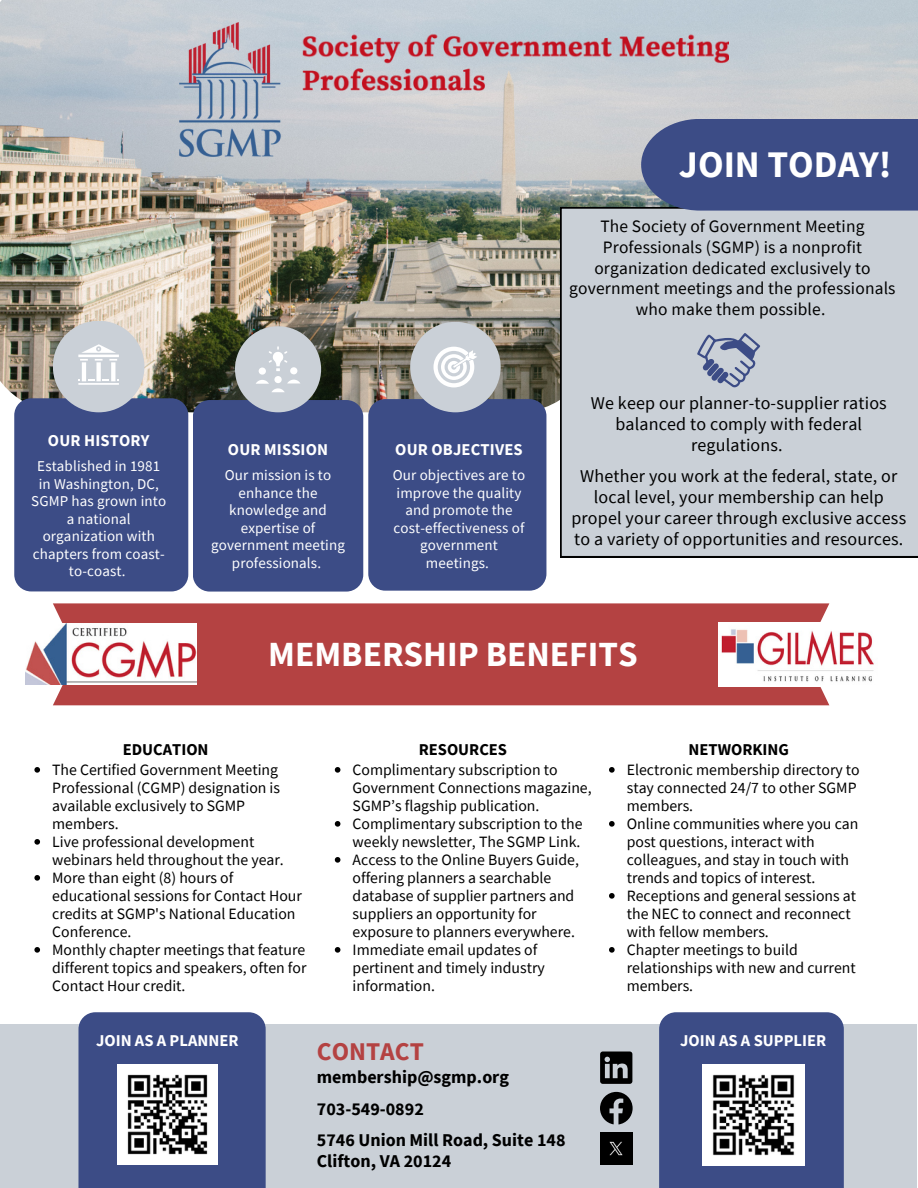
<style>
.page{position:relative;width:918px;height:1188px;background:#fff}
.page>*{position:absolute;margin:0;border:0;box-sizing:border-box;transform-origin:0 0}
.t1{font:700 37.5px "Source Sans Pro";color:#fff}
.t2{font:700 35.25px "Source Sans Pro";color:#fff}
.t3{font:700 25.5px "Source Sans Pro";color:#b44242}
.t4{font:18px/21px "Source Sans Pro";letter-spacing:.01em;color:#000;text-align:center}
.t5{font:700 18px "Source Sans Pro";color:#000}
.t6{font:17.4px/20.7px "Source Sans Pro";letter-spacing:.01em;color:#000;text-align:center}
.t7{font:700 16.5px "Source Sans Pro";letter-spacing:.01em;color:#fff}
.t8{font:700 16.5px "Source Sans Pro";color:#000}
.t9{font:15.75px/18px "Source Sans Pro";color:#000}
.t10{font:15px/17.5px "Source Sans Pro";letter-spacing:.01em;color:#fff;text-align:center}
</style>
<div class="page">
<img style="left:0;top:0;width:918px;height:412px">
<div style="left:561px;top:208px;width:357px;height:349px;background:#cad0d7"></div>
<div style="left:641px;top:119px;width:277px;height:92px;background:#3c4c86"></div>
<div style="left:14px;top:398px;width:174px;height:193px;background:#3c4c86;border-radius:17px"></div>
<div style="left:53px;top:321px;width:91px;height:91px;background:#cad0d7;border-radius:50%"></div>
<div style="left:193px;top:400px;width:170px;height:192px;background:#3c4c86;border-radius:17px"></div>
<div style="left:0;top:1024px;width:917px;height:164px;background:#cad0d7"></div>
<div style="left:78px;top:1012px;width:188px;height:176px;background:#3c4c86"></div>
<div style="left:659px;top:1012px;width:185px;height:176px;background:#3c4c86"></div>
<img style="left:180px;top:23px;width:110px;height:134px">
<img style="left:299px;top:30px;width:430px;height:68px">
<img style="left:117px;top:1065px;width:100px;height:100px">
<img style="left:703px;top:1064px;width:101px;height:102px">
<div style="left:235px;top:326px;width:86px;height:86px;background:#cad0d7;border-radius:50%"></div>
<svg style="left:78px;top:344px;width:41px;height:41px"></svg>
<svg style="left:256px;top:346px;width:44px;height:46px"></svg>
<svg style="left:697px;top:333px;width:63px;height:54px;background:#9da6bd"></svg>
<div style="left:368px;top:399px;width:178px;height:192px;background:#3c4c86;border-radius:17px"></div>
<div style="left:410px;top:322px;width:91px;height:90px;background:#cad0d7;border-radius:50%"></div>
<div style="left:53px;top:603px;width:776px;height:102px;background:#b44242"></div>
<img style="left:25px;top:624px;width:171px;height:61px">
<img style="left:719px;top:623px;width:156px;height:64px">
<svg style="left:433px;top:347px;width:44px;height:40px"></svg>
<svg style="left:600px;top:1092px;width:33px;height:32px"></svg>
<img style="left:600px;top:1132px;width:33px;height:33px">
<svg style="left:600px;top:1052px;width:32px;height:32px"></svg>
<svg style="left:34px;top:767px;width:6px;height:6px"></svg>
<svg style="left:34px;top:839px;width:6px;height:6px"></svg>
<svg style="left:34px;top:875px;width:6px;height:6px"></svg>
<svg style="left:34px;top:947px;width:6px;height:6px"></svg>
<svg style="left:335px;top:767px;width:5px;height:6px"></svg>
<svg style="left:335px;top:821px;width:5px;height:6px"></svg>
<svg style="left:335px;top:857px;width:5px;height:6px"></svg>
<svg style="left:335px;top:947px;width:5px;height:6px"></svg>
<svg style="left:609px;top:767px;width:6px;height:6px"></svg>
<svg style="left:609px;top:821px;width:6px;height:6px"></svg>
<svg style="left:609px;top:893px;width:6px;height:6px"></svg>
<svg style="left:609px;top:947px;width:6px;height:6px"></svg>
<p class="t1" style="left:679px;top:140px;width:214px">JOIN TODAY!</p>
<p class="t7" style="left:48px;top:430px;width:103px">OUR HISTORY</p>
<p class="t10" style="left:31px;top:457px;width:136px">Established in 1981 in Washington, DC,<br>SGMP has grown into a national organization with chapters from coast&shy;to-coast.</p>
<p class="t7" style="left:228px;top:439px;width:102px">OUR MISSION</p>
<p class="t10" style="left:211px;top:466px;width:135px">Our mission is to enhance the knowledge and expertise of government meeting professionals.</p>
<p class="t7" style="left:395px;top:439px;width:129px">OUR OBJECTIVES</p>
<p class="t10" style="left:393px;top:466px;width:134px">Our objectives are to improve the quality and promote the cost-effectiveness of government meetings.</p>
<p class="t6" style="left:569px;top:216px;width:328px">The Society of Government Meeting Professionals (SGMP) is a nonprofit organization dedicated exclusively to government meetings and the professionals who make them possible.</p>
<p class="t4" style="left:591px;top:392px;width:298px">We keep our planner-to-supplier ratios balanced to comply with federal regulations.</p>
<p class="t4" style="left:571px;top:465px;width:336px">Whether you work at the federal, state, or local level, your membership can help propel your career through exclusive access to a variety of opportunities and resources.</p>
<p class="t2" style="left:268px;top:631px;width:371px">MEMBERSHIP BENEFITS</p>
<p class="t8" style="left:123px;top:738px;width:87px">EDUCATION</p>
<p class="t9" style="left:52px;top:760px;width:229px">The Certified Government Meeting<br>Professional (CGMP) designation is available exclusively to SGMP members.</p>
<p class="t9" style="left:52px;top:832px;width:233px">Live professional development webinars held throughout the year.</p>
<p class="t9" style="left:52px;top:868px;width:251px">More than eight (8) hours of educational sessions for Contact Hour credits at SGMP's National Education<br>Conference.</p>
<p class="t9" style="left:52px;top:940px;width:256px;text-align:justify">Monthly chapter meetings that feature different topics and speakers, often for Contact Hour credit.</p>
<p class="t8" style="left:419px;top:738px;width:90px">RESOURCES</p>
<p class="t9" style="left:353px;top:760px;width:241px">Complimentary subscription to<br>Government Connections magazine,<br>SGMP’s flagship publication.</p>
<p class="t9" style="left:353px;top:814px;width:231px">Complimentary subscription to the weekly newsletter, The SGMP Link.</p>
<p class="t9" style="left:353px;top:850px;width:228px">Access to the Online Buyers Guide, offering planners a searchable database of supplier partners and suppliers an opportunity for exposure to planners everywhere.</p>
<p class="t9" style="left:353px;top:940px;width:194px">Immediate email updates of pertinent and timely industry information.</p>
<p class="t8" style="left:689px;top:738px;width:102px">NETWORKING</p>
<p class="t9" style="left:627px;top:760px;width:235px">Electronic membership directory to stay connected 24/7 to other SGMP members.</p>
<p class="t9" style="left:627px;top:814px;width:233px">Online communities where you can post questions, interact with colleagues, and stay in touch with trends and topics of interest.</p>
<p class="t9" style="left:627px;top:886px;width:231px">Receptions and general sessions at the NEC to connect and reconnect with fellow members.</p>
<p class="t9" style="left:627px;top:940px;width:231px">Chapter meetings to build relationships with new and current members.</p>
<p class="t7" style="left:96px;top:1030px;width:144px">JOIN AS A PLANNER</p>
<p class="t7" style="left:680px;top:1030px;width:147px">JOIN AS A SUPPLIER</p>
<p class="t3" style="left:317px;top:1035px;width:109px">CONTACT</p>
<p class="t5" style="left:317px;top:1065px;width:194px">membership@sgmp.org</p>
<p class="t5" style="left:317px;top:1097px;width:108px">703-549-0892</p>
<p class="t5" style="left:317px;top:1128px;width:250px">5746 Union Mill Road, Suite 148</p>
<p class="t5" style="left:317px;top:1149px;width:136px">Clifton, VA 20124</p>
</div>
